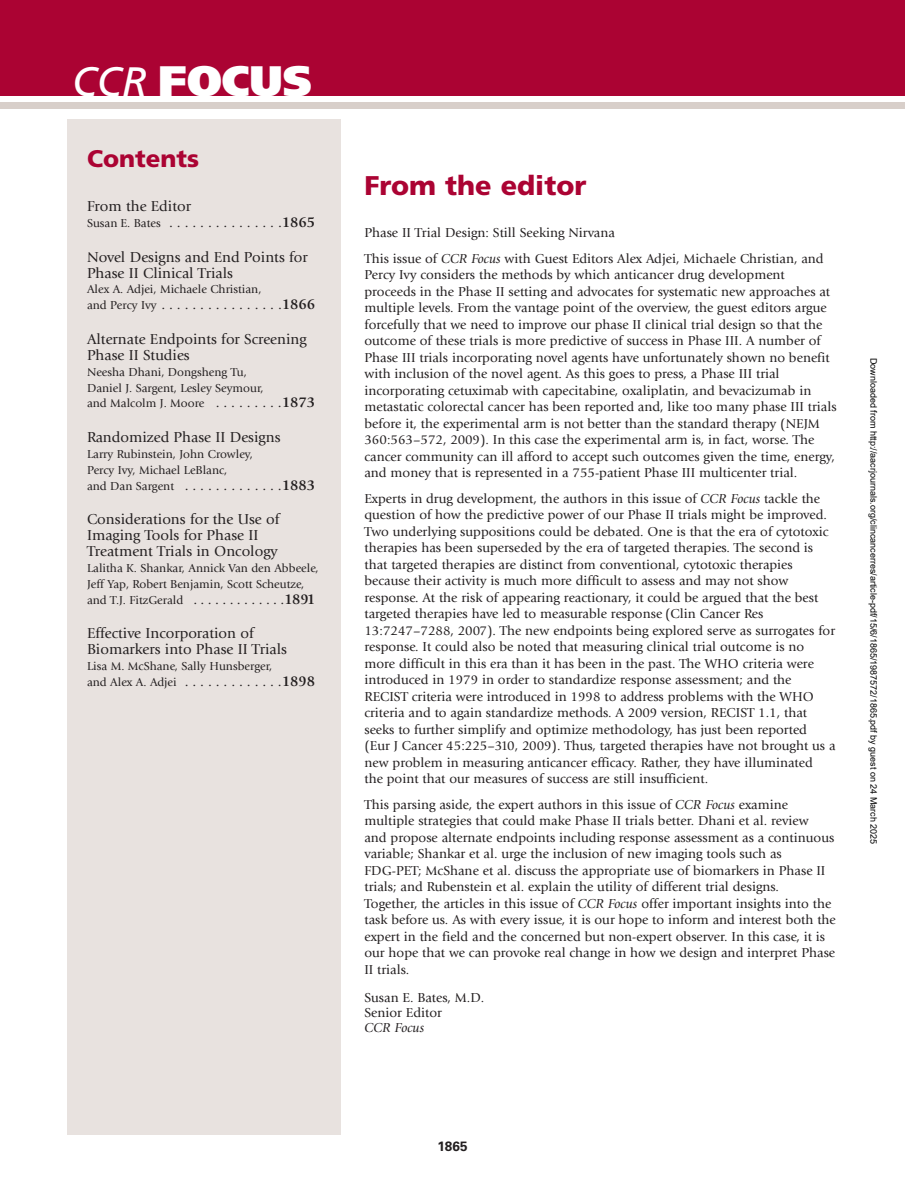
<style>
.page{position:relative;width:905px;height:1202px;background:#fff}
.page>*{position:absolute;margin:0;border:0;box-sizing:border-box;transform-origin:0 0}
.t1{font:42.6px "Adv P6 A64+KDNQLH";color:#fff}
.t2{font:900 27px "Frutiger";color:#ab0333}
.t3{font:900 24px "Frutiger";color:#ab0333}
.t4{font:15px/15.9px "Giovanni";color:#231f20}
.t5{font:13.5px/16.5px "Giovanni";color:#231f20}
.t6{font:italic 13.5px "Giovanni";color:#231f20}
.t7{font:700 13.5px "Univers";color:#231f20}
.t8{font:12px/15.9px "Giovanni";color:#231f20}
.t9{font:9px "Arial";color:#000}
.s1{font-family:"Adv TT951 e 4 fa 2.I+FOZEPD";font-size:41.1px}
.s2{font-size:12px}
.s3{font-weight:700}
.s4{font-size:15px}
.s5{font-weight:700;font-size:15px}
.s6{font-style:italic}
</style>
<div class="page">
<div style="left:68px;top:119px;width:273px;height:1015px;background:#e8e2df"></div>
<div style="left:0;top:0;width:904px;height:96px;background:#ab0333"></div>
<div style="left:0;top:102px;width:904px;height:7px;background:#d8cfca"></div>
<h1 class="t1" style="left:72px;top:62px;width:241px"><span class="s1">CCR</span> FOCUS</h1>
<h3 class="t3" style="left:87px;top:149px;width:114px">Contents</h3>
<p class="t4" style="left:87px;top:200px;width:230px">From the Editor<br><span class="s2">Susan E. Bates</span> . . . . . . . . . . . . . . .<span class="s3">1865</span></p>
<p class="t4" style="left:87px;top:250px;width:222px">Novel Designs and End Points for<br>Phase II Clinical Trials</p>
<p class="t8" style="left:87px;top:282px;width:176px">Alex A. Adjei, Michaele Christian,</p>
<p class="t4" style="left:87px;top:298px;width:230px"><span class="s2">and Percy Ivy</span> . . . . . . . . . . . . . . . .<span class="s3">1866</span></p>
<p class="t4" style="left:87px;top:332px;width:221px">Alternate Endpoints for Screening<br>Phase II Studies</p>
<p class="t8" style="left:87px;top:365px;width:230px">Neesha Dhani, Dongsheng Tu,<br>Daniel J. Sargent, Lesley Seymour,<br>and Malcolm J. Moore <span class="s4">. . . . . . . . .</span><span class="s5">1873</span></p>
<p class="t4" style="left:87px;top:430px;width:195px">Randomized Phase II Designs</p>
<p class="t8" style="left:87px;top:447px;width:230px">Larry Rubinstein, John Crowley,<br>Percy Ivy, Michael LeBlanc,<br>and Dan Sargent <span class="s4">. . . . . . . . . . . . .</span><span class="s5">1883</span></p>
<p class="t4" style="left:87px;top:512px;width:194px">Considerations for the Use of<br>Imaging Tools for Phase II<br>Treatment Trials in Oncology</p>
<p class="t8" style="left:87px;top:561px;width:233px">Lalitha K. Shankar, Annick Van den Abbeele,<br>Jeff Yap, Robert Benjamin, Scott Scheutze, and T.J. FitzGerald <span class="s4">. . . . . . . . . . . . .</span><span class="s5">1891</span></p>
<p class="t4" style="left:87px;top:626px;width:201px">Effective Incorporation of<br>Biomarkers into Phase II Trials</p>
<p class="t8" style="left:87px;top:659px;width:230px">Lisa M. McShane, Sally Hunsberger,<br>and Alex A. Adjei <span class="s4">. . . . . . . . . . . . .</span><span class="s5">1898</span></p>
<h2 class="t2" style="left:364px;top:175px;width:223px">From the editor</h2>
<p class="t5" style="left:364px;top:221px;width:460px;line-height:25.5px">Phase II Trial Design: Still Seeking Nirvana<br>This issue of <span class="s6">CCR Focus</span> with Guest Editors Alex Adjei, Michaele Christian, and</p>
<p class="t5" style="left:364px;top:267px;width:473px">Percy Ivy considers the methods by which anticancer drug development proceeds in the Phase II setting and advocates for systematic new approaches at multiple levels. From the vantage point of the overview, the guest editors argue forcefully that we need to improve our phase II clinical trial design so that the outcome of these trials is more predictive of success in Phase III. A number of Phase III trials incorporating novel agents have unfortunately shown no benefit with inclusion of the novel agent. As this goes to press, a Phase III trial incorporating cetuximab with capecitabine, oxaliplatin, and bevacizumab in metastatic colorectal cancer has been reported and, like too many phase III trials before it, the experimental arm is not better than the standard therapy (NEJM 360:563–572, 2009). In this case the experimental arm is, in fact, worse. The cancer community can ill afford to accept such outcomes given the time, energy, and money that is represented in a 755-patient Phase III multicenter trial.</p>
<p class="t5" style="left:364px;top:491px;width:472px">Experts in drug development, the authors in this issue of <span class="s6">CCR Focus</span> tackle the question of how the predictive power of our Phase II trials might be improved.<br>Two underlying suppositions could be debated. One is that the era of cytotoxic therapies has been superseded by the era of targeted therapies. The second is that targeted therapies are distinct from conventional, cytotoxic therapies because their activity is much more difficult to assess and may not show response. At the risk of appearing reactionary, it could be argued that the best targeted therapies have led to measurable response (Clin Cancer Res 13:7247–7288, 2007). The new endpoints being explored serve as surrogates for response. It could also be noted that measuring clinical trial outcome is no more difficult in this era than it has been in the past. The WHO criteria were introduced in 1979 in order to standardize response assessment; and the RECIST criteria were introduced in 1998 to address problems with the WHO criteria and to again standardize methods. A 2009 version, RECIST 1.1, that seeks to further simplify and optimize methodology, has just been reported (Eur J Cancer 45:225–310, 2009). Thus, targeted therapies have not brought us a new problem in measuring anticancer efficacy. Rather, they have illuminated<br>the point that our measures of success are still insufficient.</p>
<p class="t5" style="left:364px;top:797px;width:473px">This parsing aside, the expert authors in this issue of <span class="s6">CCR Focus</span> examine multiple strategies that could make Phase II trials better. Dhani et al. review<br>and propose alternate endpoints including response assessment as a continuous variable; Shankar et al. urge the inclusion of new imaging tools such as FDG-PET; McShane et al. discuss the appropriate use of biomarkers in Phase II trials; and Rubenstein et al. explain the utility of different trial designs.<br>Together, the articles in this issue of <span class="s6">CCR Focus</span> offer important insights into the task before us. As with every issue, it is our hope to inform and interest both the expert in the field and the concerned but non-expert observer. In this case, it is our hope that we can provoke real change in how we design and interpret Phase II trials.</p>
<p class="t5" style="left:364px;top:991px;width:121px;line-height:15px">Susan E. Bates, M.D.<br>Senior Editor</p>
<p class="t6" style="left:364px;top:1022px;width:61px">CCR Focus</p>
<p class="t9" style="left:877px;top:357px;width:488px;rotate:90deg">Downloaded from http://aacrjournals.org/clincancerres/article-pdf/15/6/1865/1987572/1865.pdf by guest on 24 March 2025</p>
<p class="t7" style="left:437px;top:1140px;width:32px">1865</p>
</div>
